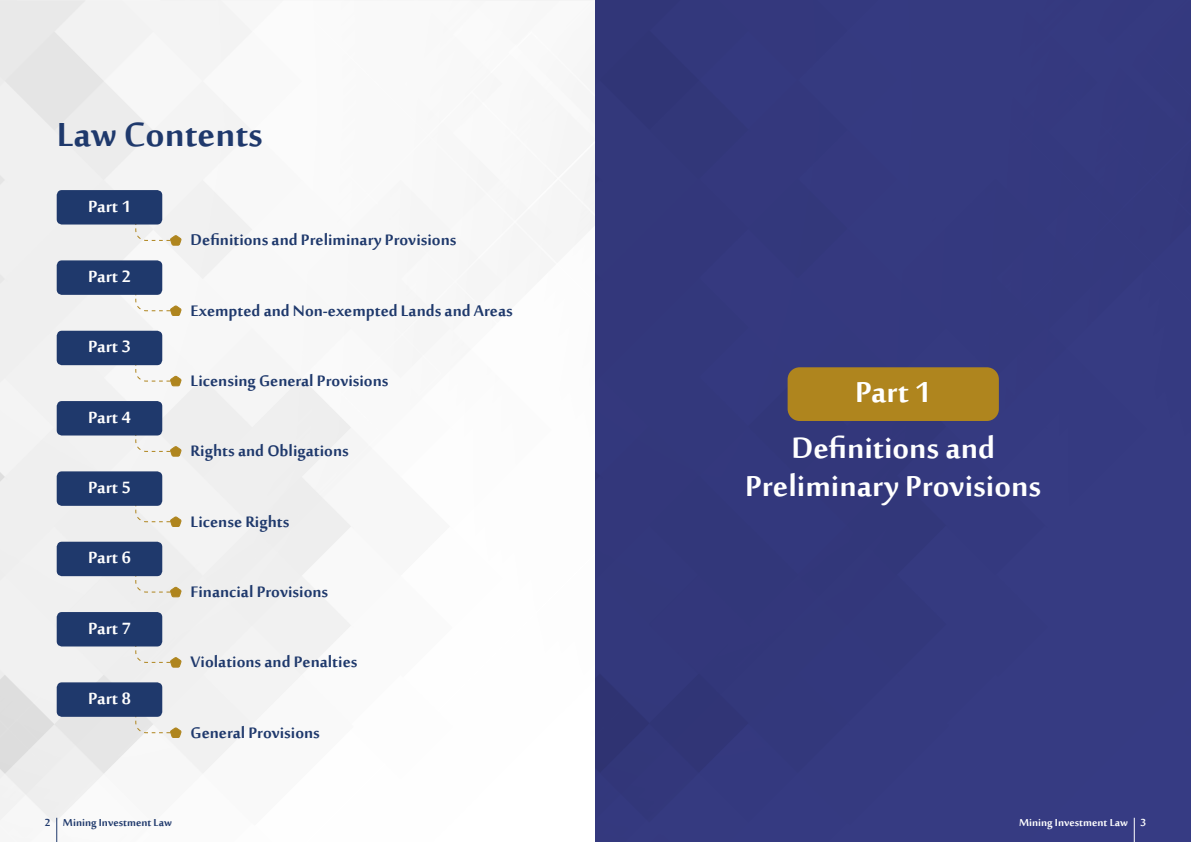
<style>
.page{position:relative;width:1191px;height:842px;background:#fff}
.page>*{position:absolute;margin:0;border:0;box-sizing:border-box;transform-origin:0 0}
.t1{font:700 46px "Sakkal Majalla";color:#1f396c}
.t2{font:700 40px/56px "Sakkal Majalla";color:#fff;text-align:center}
.t3{font:700 22.5px "Sakkal Majalla";color:#fff}
.t4{font:700 21px "Sakkal Majalla";color:#1f396c}
.t5{font:700 14px "Sakkal Majalla";color:#1f396c}
.t6{font:700 14px "Sakkal Majalla";color:#fff}
</style>
<div class="page">
<img style="left:0;top:0;width:595px;height:842px">
<svg style="left:56px;top:818px;width:1px;height:24px"></svg>
<svg style="left:135px;top:216px;width:46px;height:30px"></svg>
<div style="left:57px;top:190px;width:105px;height:35px;background:#1f396c;border-radius:5px"></div>
<svg style="left:135px;top:286px;width:46px;height:30px"></svg>
<div style="left:57px;top:260px;width:105px;height:35px;background:#1f396c;border-radius:5px"></div>
<svg style="left:135px;top:356px;width:46px;height:30px"></svg>
<div style="left:57px;top:331px;width:105px;height:34px;background:#1f396c;border-radius:5px"></div>
<svg style="left:135px;top:427px;width:46px;height:30px"></svg>
<div style="left:57px;top:401px;width:105px;height:34px;background:#1f396c;border-radius:5px"></div>
<svg style="left:135px;top:497px;width:46px;height:30px"></svg>
<div style="left:57px;top:471px;width:105px;height:35px;background:#1f396c;border-radius:5px"></div>
<svg style="left:135px;top:567px;width:46px;height:30px"></svg>
<div style="left:57px;top:542px;width:105px;height:34px;background:#1f396c;border-radius:5px"></div>
<svg style="left:135px;top:638px;width:46px;height:30px"></svg>
<div style="left:57px;top:612px;width:105px;height:34px;background:#1f396c;border-radius:5px"></div>
<svg style="left:135px;top:708px;width:46px;height:30px"></svg>
<div style="left:57px;top:682px;width:105px;height:35px;background:#1f396c;border-radius:5px"></div>
<div style="left:595px;top:0;width:595px;height:842px;background:#34397f"></div>
<div style="left:787px;top:367px;width:212px;height:54px;background:#af851e;border-radius:12px"></div>
<svg style="left:1133px;top:818px;width:1px;height:24px"></svg>
<h1 class="t1" style="left:57px;top:109px;width:208px">Law Contents</h1>
<p class="t3" style="left:88px;top:193px;width:44px">Part 1</p>
<p class="t3" style="left:88px;top:264px;width:44px">Part 2</p>
<p class="t3" style="left:88px;top:334px;width:44px">Part 3</p>
<p class="t3" style="left:88px;top:404px;width:44px">Part 4</p>
<p class="t3" style="left:88px;top:475px;width:44px">Part 5</p>
<p class="t3" style="left:88px;top:545px;width:44px">Part 6</p>
<p class="t3" style="left:88px;top:615px;width:44px">Part 7</p>
<p class="t3" style="left:88px;top:686px;width:44px">Part 8</p>
<p class="t4" style="left:191px;top:229px;width:267px">Definitions and Preliminary Provisions</p>
<p class="t4" style="left:191px;top:299px;width:324px">Exempted and Non-exempted Lands and Areas</p>
<p class="t4" style="left:191px;top:369px;width:199px">Licensing General Provisions</p>
<p class="t4" style="left:191px;top:440px;width:160px">Rights and Obligations</p>
<p class="t4" style="left:191px;top:510px;width:100px">License Rights</p>
<p class="t4" style="left:191px;top:580px;width:139px">Financial Provisions</p>
<p class="t4" style="left:191px;top:650px;width:168px">Violations and Penalties</p>
<p class="t4" style="left:191px;top:721px;width:131px">General Provisions</p>
<p class="t5" style="left:45px;top:815px;width:129px">2 Mining Investment Law</p>
<h2 class="t2" style="left:791px;top:367px;width:205px">Part 1<br>Definitions and</h2>
<h2 class="t2" style="left:745px;top:461px;width:297px">Preliminary Provisions</h2>
<p class="t6" style="left:1019px;top:815px;width:129px">Mining Investment Law 3</p>
</div>
